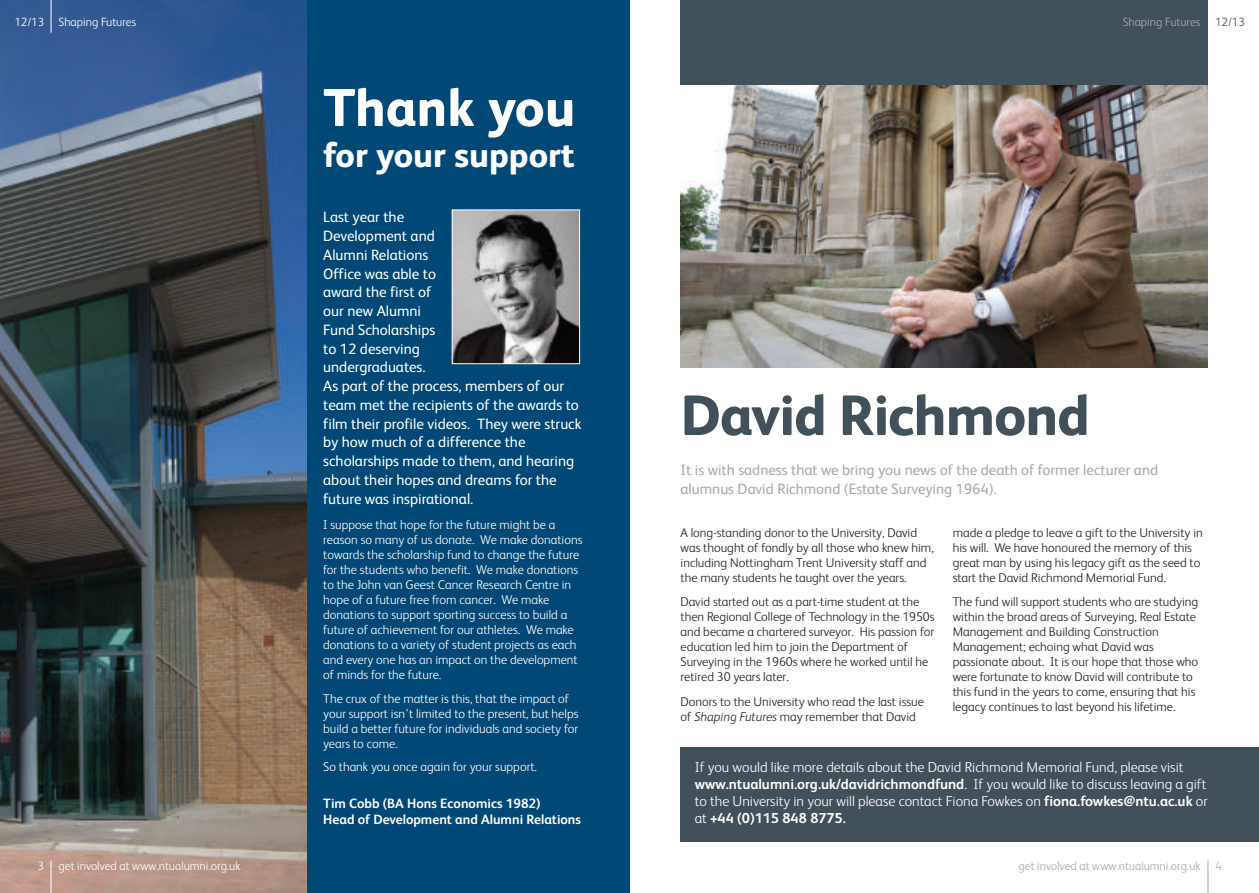
<style>
.page{position:relative;width:1259px;height:893px;background:#fff}
.page>*{position:absolute;margin:0;border:0;box-sizing:border-box;transform-origin:0 0}
.t1{font:800 57px "FS Albert";letter-spacing:-.015em;color:#425159}
.t2{font:800 53.25px "FS Albert";color:#fff}
.t3{font:800 34.65px "FS Albert";color:#fff}
.t4{font:15px/18.8px "FS Albert";color:#fff}
.t5{font:15px/18.8px "FS Albert";color:#a8a9ad}
.t6{font:300 14.4px/16.8px "FS Albert";color:#fff}
.t7{font:700 13.5px/15.8px "FS Albert";color:#fff}
.t8{font:300 12.75px/15px "FS Albert";color:#231f20}
.t9{font:300 12.75px/15px "FS Albert";color:#fff}
.t10{font:300 12px "FS Albert";color:#fff}
.t11{font:300 12px "FS Albert";color:#a8a9ad}
.t12{font:300 12px "FS Albert";color:#425159}
.s1{font-style:italic}
.s2{font-weight:700}
</style>
<div class="page">
<div style="left:680px;top:747px;width:579px;height:95px;background:#425159"></div>
<div style="left:680px;top:0;width:528px;height:364px;background:#425159"></div>
<div style="left:0;top:0;width:629px;height:893px;background:#004876"></div>
<img style="left:0;top:0;width:306px;height:893px">
<hr style="left:51px;top:860px;width:1px;height:33px;background:#fff">
<hr style="left:51px;top:0;width:1px;height:33px;background:#fff">
<img style="left:454px;top:212px;width:124px;height:150px">
<div style="left:452px;top:210px;width:128px;height:154px;border:1px solid #fff"></div>
<img style="left:680px;top:85px;width:528px;height:282px">
<hr style="left:1207px;top:860px;width:1px;height:33px;background:#a8a9ad">
<p class="t10" style="left:14px;top:18px;width:123px">12/13 Shaping Futures</p>
<p class="t12" style="left:1215px;top:18px;width:31px">12/13</p>
<p class="t11" style="left:1122px;top:18px;width:79px">Shaping Futures</p>
<h2 class="t2" style="left:323px;top:87px;width:254px">Thank you</h2>
<h3 class="t3" style="left:323px;top:141px;width:253px">for your support</h3>
<p class="t4" style="left:323px;top:209px;width:260px">Last year the<br>Development and<br>Alumni Relations<br>Office was able to<br>award the first of<br>our new Alumni<br>Fund Scholarships<br>to 12 deserving<br>undergraduates.<br>As part of the process, members of our team met the recipients of the awards to film their profile videos. They were struck by how much of a difference the scholarships made to them, and hearing about their hopes and dreams for the future was inspirational.</p>
<p class="t9" style="left:323px;top:519px;width:261px">I suppose that hope for the future might be a reason so many of us donate. We make donations towards the scholarship fund to change the future for the students who benefit. We make donations to the John van Geest Cancer Research Centre in hope of a future free from cancer. We make donations to support sporting success to build a future of achievement for our athletes. We make donations to a variety of student projects as each and every one has an impact on the development of minds for the future.</p>
<p class="t9" style="left:323px;top:692px;width:257px">The crux of the matter is this, that the impact of your support isn’t limited to the present, but helps build a better future for individuals and society for years to come.</p>
<p class="t9" style="left:323px;top:761px;width:215px">So thank you once again for your support.</p>
<p class="t7" style="left:323px;top:797px;width:259px">Tim Cobb (BA Hons Economics 1982)<br>Head of Development and Alumni Relations</p>
<h1 class="t1" style="left:680px;top:393px;width:411px">David Richmond</h1>
<p class="t5" style="left:680px;top:462px;width:479px">It is with sadness that we bring you news of the death of former lecturer and alumnus David Richmond (Estate Surveying 1964).</p>
<p class="t8" style="left:952px;top:527px;width:251px">made a pledge to leave a gift to the University in his will. We have honoured the memory of this great man by using his legacy gift as the seed to start the David Richmond Memorial Fund.</p>
<p class="t8" style="left:952px;top:596px;width:247px">The fund will support students who are studying within the broad areas of Surveying, Real Estate Management and Building Construction Management; echoing what David was passionate about. It is our hope that those who were fortunate to know David will contribute to this fund in the years to come, ensuring that his legacy continues to last beyond his lifetime.</p>
<p class="t8" style="left:680px;top:527px;width:255px">A long-standing donor to the University, David was thought of fondly by all those who knew him, including Nottingham Trent University staff and the many students he taught over the years.</p>
<p class="t8" style="left:680px;top:596px;width:256px">David started out as a part-time student at the then Regional College of Technology in the 1950s and became a chartered surveyor. His passion for education led him to join the Department of Surveying in the 1960s where he worked until he retired 30 years later.</p>
<p class="t8" style="left:680px;top:695px;width:245px">Donors to the University who read the last issue of <span class="s1">Shaping Futures</span> may remember that David</p>
<p class="t6" style="left:694px;top:760px;width:514px">If you would like more details about the David Richmond Memorial Fund, please visit <span class="s2">www.ntualumni.org.uk/davidrichmondfund</span>. If you would like to discuss leaving a gift to the University in your will please contact Fiona Fowkes on <span class="s2">fiona.fowkes@ntu.ac.uk</span> or at <span class="s2">+44 (0)115 848 8775.</span></p>
<p class="t10" style="left:37px;top:861px;width:204px">3 get involved at www.ntualumni.org.uk</p>
<p class="t11" style="left:1018px;top:862px;width:204px">get involved at www.ntualumni.org.uk 4</p>
</div>
